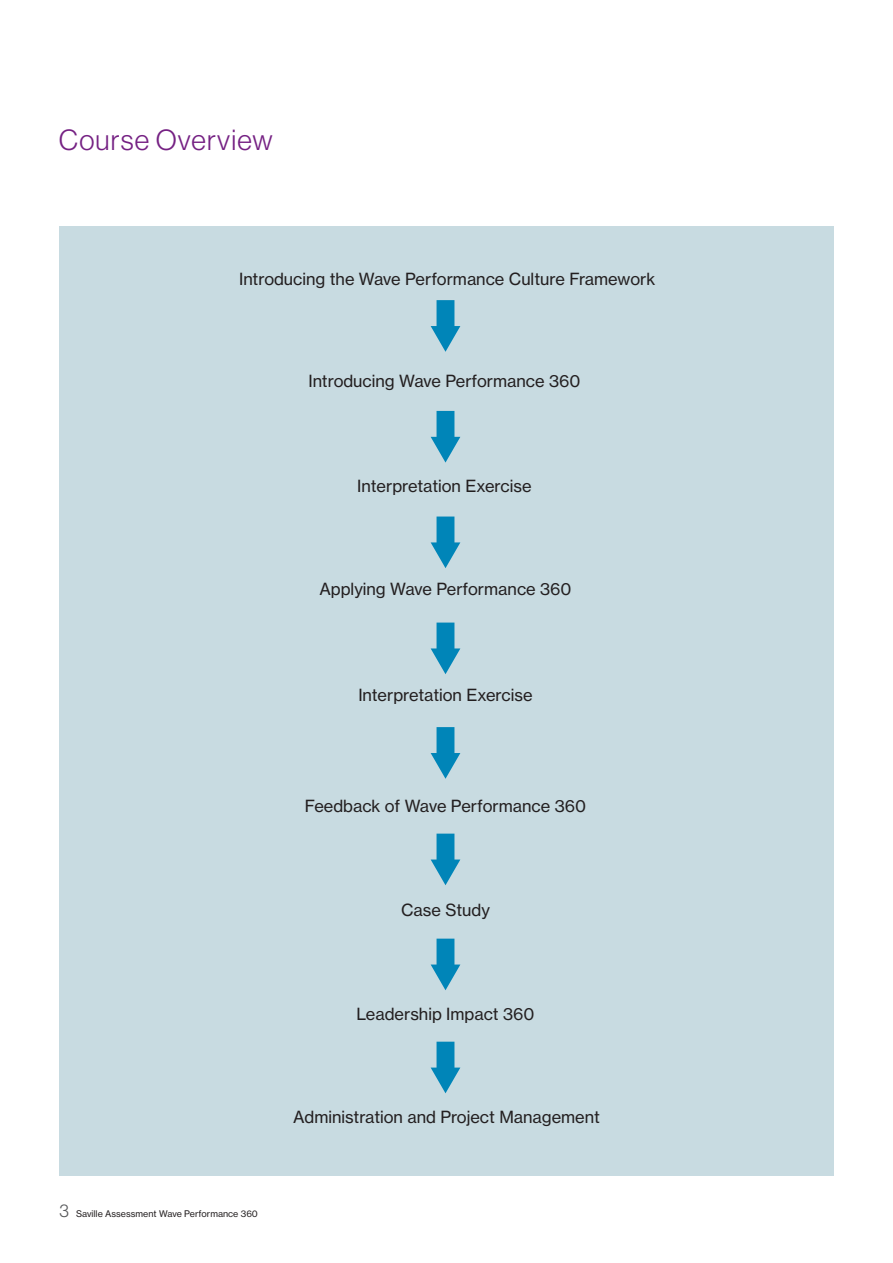
<style>
.page{position:relative;width:893px;height:1263px;background:#fff}
.page>*{position:absolute;margin:0;border:0;box-sizing:border-box;transform-origin:0 0}
.Subtitle_2__19_22_Li{font:28.5px "N Haas Grotesk DS Std 45 Lt";letter-spacing:.04em;color:#752183}
.Body_Copy{font:16.5px "N Haas Grotesk TX Std 55 Rg";color:#231f20}
.t1{font:9px "N Haas Grotesk TX Std 55 Rg";color:#231f20}
.s1{font-family:"N Haas Grotesk DS Std 45 Lt";font-size:18px;color:#57585a}
</style>
<div class="page">
<div style="left:59px;top:227px;width:774px;height:949px;background:#c8dbe1"></div>
<svg style="left:431px;top:300px;width:29px;height:52px"></svg>
<svg style="left:431px;top:411px;width:29px;height:52px"></svg>
<svg style="left:431px;top:516px;width:29px;height:52px"></svg>
<svg style="left:431px;top:622px;width:29px;height:52px"></svg>
<svg style="left:431px;top:727px;width:29px;height:52px"></svg>
<svg style="left:431px;top:834px;width:29px;height:51px"></svg>
<svg style="left:431px;top:939px;width:29px;height:51px"></svg>
<svg style="left:431px;top:1042px;width:29px;height:51px"></svg>
<p class="Subtitle_2__19_22_Li" style="left:59px;top:124px;width:215px">Course Overview</p>
<p class="Body_Copy" style="left:239px;top:268px;width:418px">Introducing the Wave Performance Culture Framework</p>
<p class="Body_Copy" style="left:308px;top:370px;width:274px">Introducing Wave Performance 360</p>
<p class="Body_Copy" style="left:357px;top:476px;width:176px">Interpretation Exercise</p>
<p class="Body_Copy" style="left:319px;top:579px;width:254px">Applying Wave Performance 360</p>
<p class="Body_Copy" style="left:358px;top:685px;width:176px">Interpretation Exercise</p>
<p class="Body_Copy" style="left:305px;top:796px;width:283px">Feedback of Wave Performance 360</p>
<p class="Body_Copy" style="left:401px;top:899px;width:91px">Case Study</p>
<p class="Body_Copy" style="left:356px;top:1004px;width:180px">Leadership Impact 360</p>
<p class="t1" style="left:59px;top:1208px;width:200px"><span class="s1">3</span> Saville Assessment Wave Performance 360</p>
<p class="Body_Copy" style="left:293px;top:1106px;width:308px">Administration and Project Management</p>
</div>
